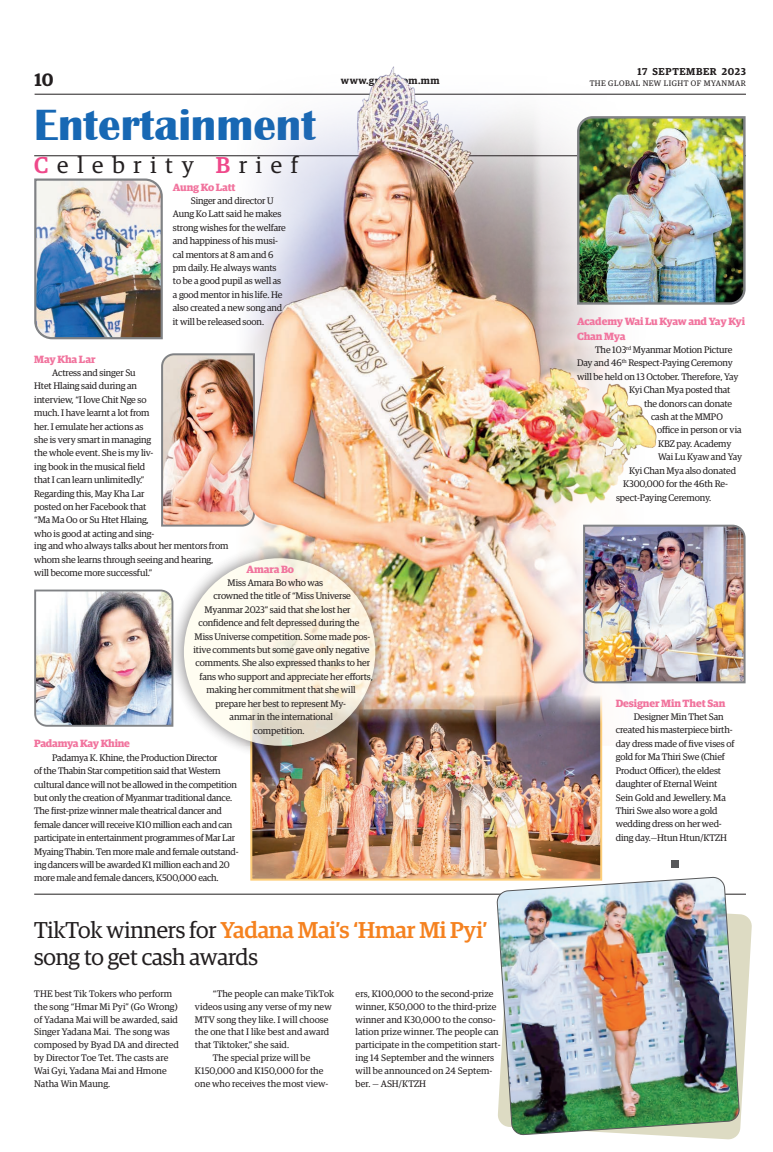
<style>
.page{position:relative;width:773px;height:1152px;background:#fff}
.page>*{position:absolute;margin:0;border:0;box-sizing:border-box;transform-origin:0 0}
.t1{font:700 45px "Britannic";color:#1768b4}
.Brief_Head{font:23px/27.6px "Guardian Egyp";letter-spacing:-.01em;color:#231f20}
.Brief_Head-2{font:23px "Guardian Egyp";letter-spacing:.38em;color:#231f20}
.t2{font:600 18px "Guardian Egyp";color:#231f20}
.Sub_Body{font:700 10.5px/14.6px "Guardian Egyp";letter-spacing:-.01em;color:#f1749e}
.t3{font:600 10px "Guardian Egyp";letter-spacing:.055em;color:#231f20}
.Brief_2nd_Body{font:9.5px/13.4px "Guardian Egyp";letter-spacing:-.01em;color:#231f20}
.t4{font:8px "Guardian Egyp";letter-spacing:.06em;color:#231f20}
.s1{font-weight:500;color:#ef488a}
.s2{font-weight:500;color:#f58220}
</style>
<div class="page">
<hr style="left:35px;top:94px;width:711px;height:1px;background:#231f20">
<hr style="left:34px;top:156px;width:712px;height:1px;background:#231f20">
<img style="left:161px;top:353px;width:74px;height:174px">
<svg style="left:523px;top:914px;width:229px;height:226px"></svg>
<img style="left:235px;top:66px;width:430px;height:679px">
<img style="left:253px;top:682px;width:346px;height:196px">
<div style="left:250px;top:679px;width:352px;height:202px;border:2px solid #fece7a"></div>
<hr style="left:34px;top:894px;width:712px;height:1px;background:#231f20">
<div style="left:169px;top:543px;width:221px;height:218px;background:#231f20;opacity:.75"></div>
<svg style="left:184px;top:558px;width:191px;height:188px;fill:#fef7e9"></svg>
<img style="left:497px;top:877px;width:242px;height:258px">
<img style="left:582px;top:524px;width:164px;height:160px">
<img style="left:34px;top:178px;width:129px;height:162px">
<img style="left:34px;top:589px;width:140px;height:139px">
<img style="left:576px;top:115px;width:170px;height:191px">
<div style="left:671px;top:861px;width:7px;height:7px;background:#57585a"></div>
<h3 class="t2" style="left:35px;top:67px;width:21px">10</h3>
<h1 class="t1" style="left:34px;top:100px;width:283px">Entertainment</h1>
<p class="Brief_Head-2" style="left:34px;top:149px;width:265px"><span class="s1">C</span>elebrity <span class="s1">B</span>rief</p>
<p class="t3" style="left:637px;top:64px;width:110px">17 SEPTEMBER 2023</p>
<p class="t3" style="left:341px;top:73px;width:100px">www.gnlm.com.mm</p>
<p class="t4" style="left:589px;top:78px;width:158px">THE GLOBAL NEW LIGHT OF MYANMAR</p>
<p class="Sub_Body" style="left:173px;top:179px;width:64px">Aung Ko Latt</p>
<p class="Brief_2nd_Body" style="left:173px;top:193px;width:115px;text-indent:18px">Singer and director U<br>Aung Ko Latt said he makes strong wishes for the welfare and happiness of his musi&shy;cal mentors at 8 am and 6 pm daily. He always wants to be a good pupil as well as a good mentor in his life. He also created a new song and it will be released soon.</p>
<p class="Sub_Body" style="left:34px;top:351px;width:63px">May Kha Lar</p>
<p class="Brief_2nd_Body" style="left:34px;top:365px;width:122px;text-indent:18px">Actress and singer Su<br>Htet Hlaing said during an interview, “I love Chit Nge so much. I have learnt a lot from her. I emulate her actions as she is very smart in managing the whole event. She is my liv&shy;ing book in the musical field that I can learn unlimitedly.”<br>Regarding this, May Kha Lar posted on her Facebook that “Ma Ma Oo or Su Htet Hlaing, who is good at acting and sing-</p>
<p class="Brief_2nd_Body" style="left:34px;top:539px;width:196px">ing and who always talks about her mentors from whom she learns through seeing and hearing, will become more successful.”</p>
<p class="Sub_Body" style="left:246px;top:561px;width:49px">Amara Bo</p>
<p class="Brief_2nd_Body" style="left:228px;top:575px;width:97px">Miss Amara Bo who was</p>
<p class="Brief_2nd_Body" style="left:213px;top:589px;width:139px">crowned the title of “Miss Universe</p>
<p class="Brief_2nd_Body" style="left:205px;top:602px;width:147px">Myanmar 2023” said that she lost her</p>
<p class="Brief_2nd_Body" style="left:198px;top:616px;width:162px">confidence and felt depressed during the</p>
<p class="Brief_2nd_Body" style="left:194px;top:629px;width:177px">Miss Universe competition. Some made pos-</p>
<p class="Brief_2nd_Body" style="left:193px;top:642px;width:177px">itive comments but some gave only negative</p>
<p class="Brief_2nd_Body" style="left:196px;top:656px;width:176px">comments. She also expressed thanks to her</p>
<p class="Brief_2nd_Body" style="left:200px;top:669px;width:175px">fans who support and appreciate her efforts,</p>
<p class="Brief_2nd_Body" style="left:207px;top:683px;width:151px">making her commitment that she will</p>
<p class="Brief_2nd_Body" style="left:216px;top:696px;width:132px">prepare her best to represent My-</p>
<p class="Brief_2nd_Body" style="left:230px;top:710px;width:105px">anmar in the international</p>
<p class="Brief_2nd_Body" style="left:254px;top:723px;width:53px">competition.</p>
<p class="Sub_Body" style="left:34px;top:735px;width:97px">Padamya Kay Khine</p>
<p class="Brief_2nd_Body" style="left:34px;top:750px;width:206px;text-indent:18px">Padamya K. Khine, the Production Director<br>of the Thabin Star competition said that Western cultural dance will not be allowed in the competition but only the creation of Myanmar traditional dance.<br>The first-prize winner male theatrical dancer and female dancer will receive K10 million each and can participate in entertainment programmes of Mar Lar Myaing Thabin. Ten more male and female outstand&shy;ing dancers will be awarded K1 million each and 20 more male and female dancers, K500,000 each.</p>
<p class="Brief_Head" style="left:34px;top:915px;width:455px">TikTok winners for <span class="s2">Yadana Mai’s ‘Hmar Mi Pyi’ </span>song to get cash awards</p>
<p class="Brief_2nd_Body" style="left:34px;top:986px;width:146px;line-height:12.9px">THE best Tik Tokers who perform the song “Hmar Mi Pyi” (Go Wrong) of Yadana Mai will be awarded, said<br>Singer Yadana Mai. The song was composed by Byad DA and directed by Director Toe Tet. The casts are<br>Wai Gyi, Yadana Mai and Hmone<br>Natha Win Maung.</p>
<p class="Brief_2nd_Body" style="left:195px;top:986px;width:141px;line-height:12.9px;text-indent:18px">“The people can make TikTok videos using any verse of my new<br>MTV song they like. I will choose the one that I like best and award that Tiktoker,” she said.</p>
<p class="Brief_2nd_Body" style="left:195px;top:1051px;width:135px;line-height:12.9px;text-align:center">The special prize will be<br>K150,000 and K150,000 for the one who receives the most view-</p>
<p class="Brief_2nd_Body" style="left:355px;top:987px;width:147px;line-height:12.9px">ers, K100,000 to the second-prize winner, K50,000 to the third-prize winner and K30,000 to the conso&shy;lation prize winner. The people can participate in the competition start&shy;ing 14 September and the winners will be announced on 24 Septem&shy;ber. — ASH/KTZH</p>
<p class="Sub_Body" style="left:577px;top:313px;width:170px">Academy Wai Lu Kyaw and Yay Kyi<br>Chan Mya</p>
<p class="Brief_2nd_Body" style="left:595px;top:342px;width:139px">The 103<sup>rd</sup> Myanmar Motion Picture</p>
<p class="Brief_2nd_Body" style="left:577px;top:356px;width:157px">Day and 46<sup>th</sup> Respect-Paying Ceremony</p>
<p class="Brief_2nd_Body" style="left:577px;top:369px;width:163px">will be held on 13 October. Therefore, Yay</p>
<p class="Brief_2nd_Body" style="left:629px;top:383px;width:103px">Kyi Chan Mya posted that</p>
<p class="Brief_2nd_Body" style="left:644px;top:396px;width:90px">the donors can donate</p>
<p class="Brief_2nd_Body" style="left:651px;top:409px;width:73px">cash at the MMPO</p>
<p class="Brief_2nd_Body" style="left:657px;top:423px;width:86px">office in person or via</p>
<p class="Brief_2nd_Body" style="left:658px;top:436px;width:75px">KBZ pay. Academy</p>
<p class="Brief_2nd_Body" style="left:658px;top:450px;width:86px">Wai Lu Kyaw and Yay</p>
<p class="Brief_2nd_Body" style="left:629px;top:463px;width:108px">Kyi Chan Mya also donated</p>
<p class="Brief_2nd_Body" style="left:623px;top:477px;width:106px">K300,000 for the 46th Re-</p>
<p class="Brief_2nd_Body" style="left:616px;top:490px;width:97px">spect-Paying Ceremony.</p>
<p class="Sub_Body" style="left:615px;top:695px;width:111px">Designer Min Thet San</p>
<p class="Brief_2nd_Body" style="left:615px;top:709px;width:120px;text-indent:18px">Designer Min Thet San created his masterpiece birth&shy;day dress made of five vises of gold for Ma Thiri Swe (Chief<br>Product Officer), the eldest daughter of Eternal Weint<br>Sein Gold and Jewellery. Ma<br>Thiri Swe also wore a gold wedding dress on her wed&shy;ding day.—Htun Htun/KTZH</p>
</div>
